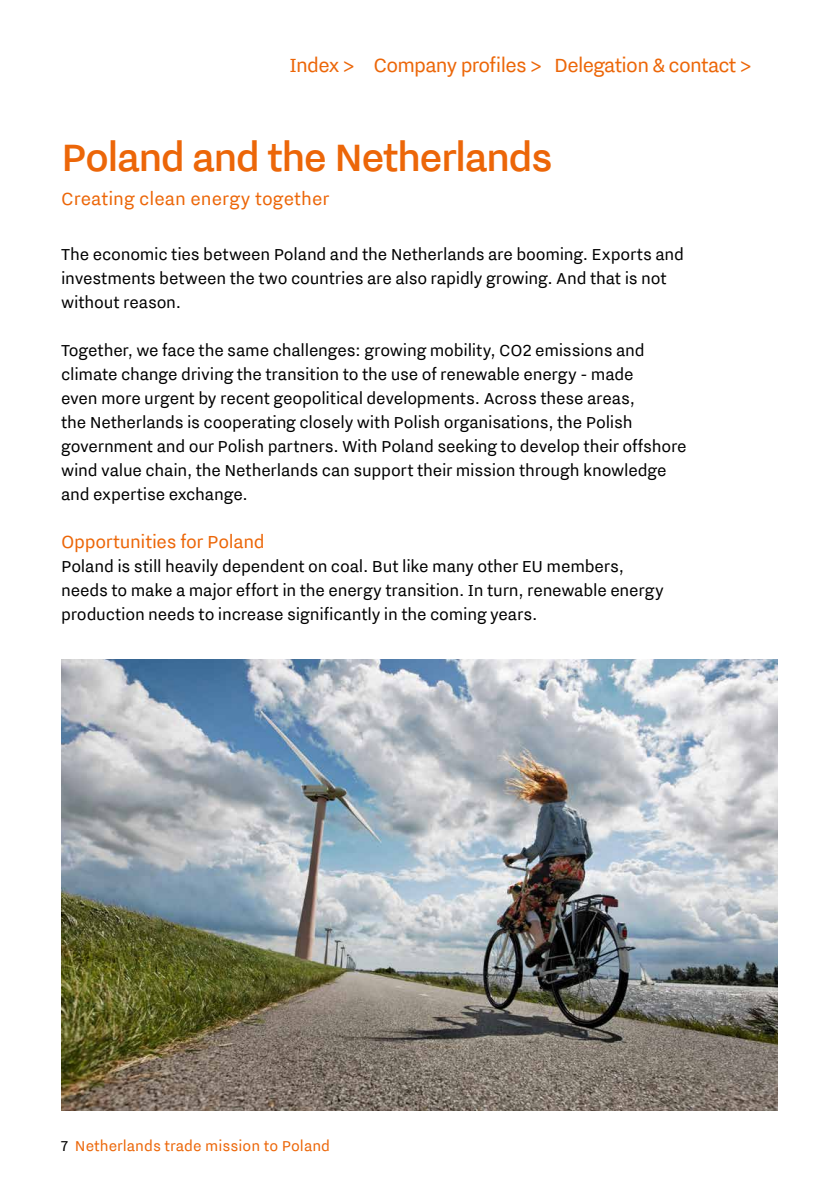
<style>
.page{position:relative;width:840px;height:1191px;background:#fff}
.page>*{position:absolute;margin:0;border:0;box-sizing:border-box;transform-origin:0 0}
.t1{font:500 48px "NL Nitti Grotesk";letter-spacing:-.035em;color:#ec6608}
.t2{font:24px "NL Nitti Grotesk";letter-spacing:-.03em;color:#ec6608}
.t3{font:22px "NL Nitti Grotesk";color:#ec6608}
.t4{font:20px/24px "NL Nitti Grotesk";letter-spacing:-.01em;color:#000}
.t5{font:18px "NL Nitti Grotesk";color:#ec6608}
.s1{color:#000}
</style>
<div class="page">
<img style="left:61px;top:659px;width:716px;height:452px">
<p class="t2" style="left:289px;top:51px;width:464px">Index &gt; Company profiles &gt; Delegation &amp; contact &gt;</p>
<h1 class="t1" style="left:61px;top:129px;width:493px">Poland and the Netherlands</h1>
<p class="t3" style="left:61px;top:186px;width:270px">Creating clean energy together</p>
<p class="t4" style="left:61px;top:241px;width:624px">The economic ties between Poland and the Netherlands are booming. Exports and investments between the two countries are also rapidly growing. And that is not without reason.</p>
<p class="t4" style="left:61px;top:337px;width:627px">Together, we face the same challenges: growing mobility, CO2 emissions and climate change driving the transition to the use of renewable energy - made<br>even more urgent by recent geopolitical developments. Across these areas,<br>the Netherlands is cooperating closely with Polish organisations, the Polish government and our Polish partners. With Poland seeking to develop their offshore wind value chain, the Netherlands can support their mission through knowledge and expertise exchange.</p>
<p class="t3" style="left:61px;top:529px;width:205px">Opportunities for Poland</p>
<p class="t4" style="left:61px;top:553px;width:604px">Poland is still heavily dependent on coal. But like many other EU members, needs to make a major effort in the energy transition. In turn, renewable energy production needs to increase significantly in the coming years.</p>
<p class="t5" style="left:61px;top:1135px;width:270px"><span class="s1">7</span> Netherlands trade mission to Poland</p>
</div>
